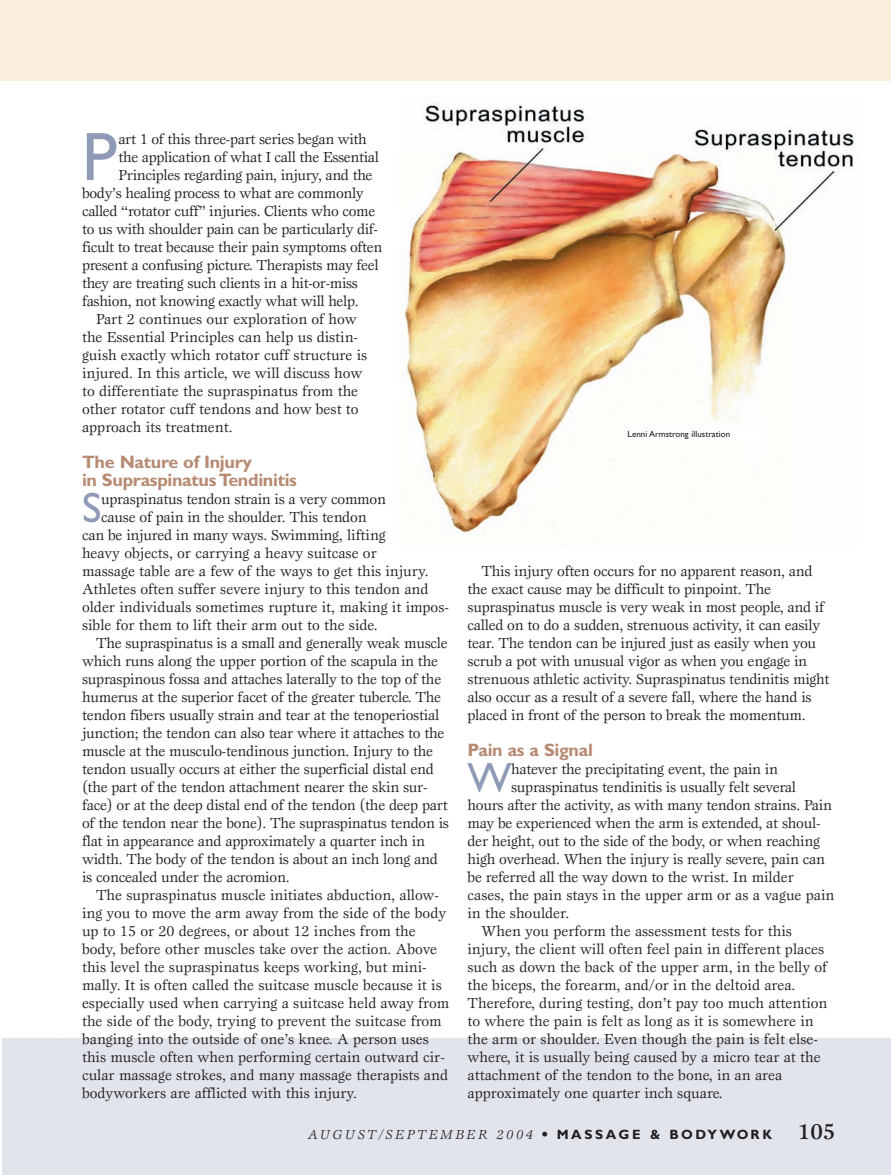
<style>
.page{position:relative;width:891px;height:1175px;background:#fff}
.page>*{position:absolute;margin:0;border:0;box-sizing:border-box;transform-origin:0 0}
.t1{font:68.85px "Gill Sans";color:#8e9ab6}
.t2{font:42.45px "Gill Sans";color:#8e9ab6}
.t3{font:700 18px/18px "Gill Sans";letter-spacing:-.015em;color:#b68a72}
.t4{font:15px/18px "Esprit";letter-spacing:-.015em;color:#231f20}
.t5{font:italic 13.5px "Esprit";letter-spacing:.19em;color:#231f20}
.t6{font:9px "Gill Sans";color:#231f20}
.s1{font-weight:500;font-style:normal}
.s2{font-family:"Gill Sans";font-weight:700;font-style:normal}
.s3{font-weight:500;font-style:normal;font-size:22.5px}
</style>
<div class="page">
<img style="left:399px;top:103px;width:455px;height:430px">
<div style="left:626px;top:429px;width:141px;height:13px;background:#fff"></div>
<h1 class="t1" style="left:82px;top:133px;width:37px">P</h1>
<p class="t4" style="left:118px;top:131px;width:250px">art 1 of this three-part series began with</p>
<p class="t4" style="left:118px;top:149px;width:262px">the application of what I call the Essential</p>
<p class="t4" style="left:118px;top:167px;width:256px">Principles regarding pain, injury, and the</p>
<p class="t4" style="left:82px;top:185px;width:283px">body’s healing process to what are commonly</p>
<p class="t4" style="left:82px;top:203px;width:295px">called “rotator cuff” injuries. Clients who come</p>
<p class="t4" style="left:82px;top:221px;width:298px">to us with shoulder pain can be particularly dif-</p>
<p class="t4" style="left:82px;top:239px;width:302px">ficult to treat because their pain symptoms often</p>
<p class="t4" style="left:82px;top:257px;width:298px">present a confusing picture. Therapists may feel</p>
<p class="t4" style="left:82px;top:275px;width:278px">they are treating such clients in a hit-or-miss</p>
<p class="t4" style="left:82px;top:293px;width:278px">fashion, not knowing exactly what will help.</p>
<p class="t4" style="left:96px;top:311px;width:262px">Part 2 continues our exploration of how</p>
<p class="t4" style="left:82px;top:329px;width:278px">the Essential Principles can help us distin-</p>
<p class="t4" style="left:82px;top:347px;width:287px">guish exactly which rotator cuff structure is</p>
<p class="t4" style="left:82px;top:365px;width:282px">injured. In this article, we will discuss how</p>
<p class="t4" style="left:82px;top:383px;width:278px">to differentiate the supraspinatus from the</p>
<p class="t4" style="left:82px;top:401px;width:278px">other rotator cuff tendons and how best to</p>
<p class="t4" style="left:82px;top:419px;width:152px">approach its treatment.</p>
<p class="t3" style="left:82px;top:455px;width:216px">The Nature of Injury<br>in Supraspinatus Tendinitis</p>
<h2 class="t2" style="left:82px;top:493px;width:21px">S</h2>
<p class="t4" style="left:101px;top:491px;width:286px">upraspinatus tendon strain is a very common</p>
<p class="t4" style="left:101px;top:509px;width:267px">cause of pain in the shoulder. This tendon</p>
<p class="t4" style="left:82px;top:527px;width:305px">can be injured in many ways. Swimming, lifting</p>
<p class="t4" style="left:82px;top:545px;width:296px">heavy objects, or carrying a heavy suitcase or</p>
<p class="t4" style="left:82px;top:563px;width:348px">massage table are a few of the ways to get this injury.</p>
<p class="t4" style="left:82px;top:581px;width:348px">Athletes often suffer severe injury to this tendon and</p>
<p class="t4" style="left:82px;top:599px;width:368px">older individuals sometimes rupture it, making it impos-</p>
<p class="t4" style="left:82px;top:617px;width:297px">sible for them to lift their arm out to the side.</p>
<p class="t4" style="left:96px;top:635px;width:353px">The supraspinatus is a small and generally weak muscle</p>
<p class="t4" style="left:82px;top:653px;width:357px">which runs along the upper portion of the scapula in the</p>
<p class="t4" style="left:82px;top:671px;width:361px">supraspinous fossa and attaches laterally to the top of the</p>
<p class="t4" style="left:82px;top:689px;width:361px">humerus at the superior facet of the greater tubercle. The</p>
<p class="t4" style="left:82px;top:707px;width:359px">tendon fibers usually strain and tear at the tenoperiostial</p>
<p class="t4" style="left:82px;top:725px;width:364px">junction; the tendon can also tear where it attaches to the</p>
<p class="t4" style="left:82px;top:743px;width:353px">muscle at the musculo-tendinous junction. Injury to the</p>
<p class="t4" style="left:82px;top:761px;width:353px">tendon usually occurs at either the superficial distal end</p>
<p class="t4" style="left:82px;top:779px;width:347px">(the part of the tendon attachment nearer the skin sur-</p>
<p class="t4" style="left:82px;top:797px;width:367px">face) or at the deep distal end of the tendon (the deep part</p>
<p class="t4" style="left:82px;top:815px;width:369px">of the tendon near the bone). The supraspinatus tendon is</p>
<p class="t4" style="left:82px;top:833px;width:344px">flat in appearance and approximately a quarter inch in</p>
<p class="t4" style="left:82px;top:851px;width:357px">width. The body of the tendon is about an inch long and</p>
<p class="t4" style="left:82px;top:869px;width:209px">is concealed under the acromion.</p>
<p class="t4" style="left:96px;top:887px;width:344px">The supraspinatus muscle initiates abduction, allow-</p>
<p class="t4" style="left:82px;top:905px;width:366px">ing you to move the arm away from the side of the body</p>
<p class="t4" style="left:82px;top:923px;width:335px">up to 15 or 20 degrees, or about 12 inches from the</p>
<p class="t4" style="left:82px;top:941px;width:357px">body, before other muscles take over the action. Above</p>
<p class="t4" style="left:82px;top:959px;width:346px">this level the supraspinatus keeps working, but mini-</p>
<p class="t4" style="left:82px;top:977px;width:361px">mally. It is often called the suitcase muscle because it is</p>
<p class="t4" style="left:82px;top:995px;width:369px">especially used when carrying a suitcase held away from</p>
<p class="t4" style="left:82px;top:1013px;width:361px">the side of the body, trying to prevent the suitcase from</p>
<p class="t4" style="left:82px;top:1031px;width:348px">banging into the outside of one’s knee. A person uses</p>
<p class="t4" style="left:82px;top:1049px;width:364px">this muscle often when performing certain outward cir-</p>
<p class="t4" style="left:82px;top:1067px;width:368px">cular massage strokes, and many massage therapists and</p>
<p class="t4" style="left:82px;top:1085px;width:277px">bodyworkers are afflicted with this injury.</p>
<p class="t6" style="left:628px;top:431px;width:104px">Lenni Armstrong illustration</p>
<p class="t4" style="left:468px;top:563px;width:364px;text-indent:14px">This injury often occurs for no apparent reason, and the exact cause may be difficult to pinpoint. The supraspinatus muscle is very weak in most people, and if called on to do a sudden, strenuous activity, it can easily tear. The tendon can be injured just as easily when you scrub a pot with unusual vigor as when you engage in strenuous athletic activity. Supraspinatus tendinitis might also occur as a result of a severe fall, where the hand is placed in front of the person to break the momentum.</p>
<p class="t3" style="left:468px;top:743px;width:127px">Pain as a Signal</p>
<h2 class="t2" style="left:468px;top:763px;width:46px">W</h2>
<p class="t4" style="left:511px;top:761px;width:269px">hatever the precipitating event, the pain in</p>
<p class="t4" style="left:511px;top:779px;width:287px">supraspinatus tendinitis is usually felt several</p>
<p class="t4" style="left:468px;top:797px;width:366px">hours after the activity, as with many tendon strains. Pain</p>
<p class="t4" style="left:468px;top:815px;width:354px">may be experienced when the arm is extended, at shoul-</p>
<p class="t4" style="left:468px;top:833px;width:354px">der height, out to the side of the body, or when reaching</p>
<p class="t4" style="left:468px;top:851px;width:359px">high overhead. When the injury is really severe, pain can</p>
<p class="t4" style="left:468px;top:869px;width:328px">be referred all the way down to the wrist. In milder</p>
<p class="t4" style="left:468px;top:887px;width:368px">cases, the pain stays in the upper arm or as a vague pain</p>
<p class="t4" style="left:468px;top:905px;width:103px">in the shoulder.</p>
<p class="t4" style="left:482px;top:923px;width:312px">When you perform the assessment tests for this</p>
<p class="t4" style="left:468px;top:941px;width:358px">injury, the client will often feel pain in different places</p>
<p class="t4" style="left:468px;top:959px;width:361px">such as down the back of the upper arm, in the belly of</p>
<p class="t4" style="left:468px;top:977px;width:329px">the biceps, the forearm, and/or in the deltoid area.</p>
<p class="t4" style="left:468px;top:995px;width:362px">Therefore, during testing, don’t pay too much attention</p>
<p class="t4" style="left:468px;top:1013px;width:348px">to where the pain is felt as long as it is somewhere in</p>
<p class="t4" style="left:468px;top:1031px;width:352px">the arm or shoulder. Even though the pain is felt else-</p>
<p class="t4" style="left:468px;top:1049px;width:355px">where, it is usually being caused by a micro tear at the</p>
<p class="t4" style="left:468px;top:1067px;width:316px">attachment of the tendon to the bone, in an area</p>
<p class="t4" style="left:468px;top:1085px;width:257px">approximately one quarter inch square.</p>
<p class="t5" style="left:308px;top:1129px;width:529px">AUGUST/SEPTEMBER 2004 <span class="s1">•</span> <span class="s2">MASSAGE &amp; BODYWORK</span> <span class="s3">105</span></p>
</div>
